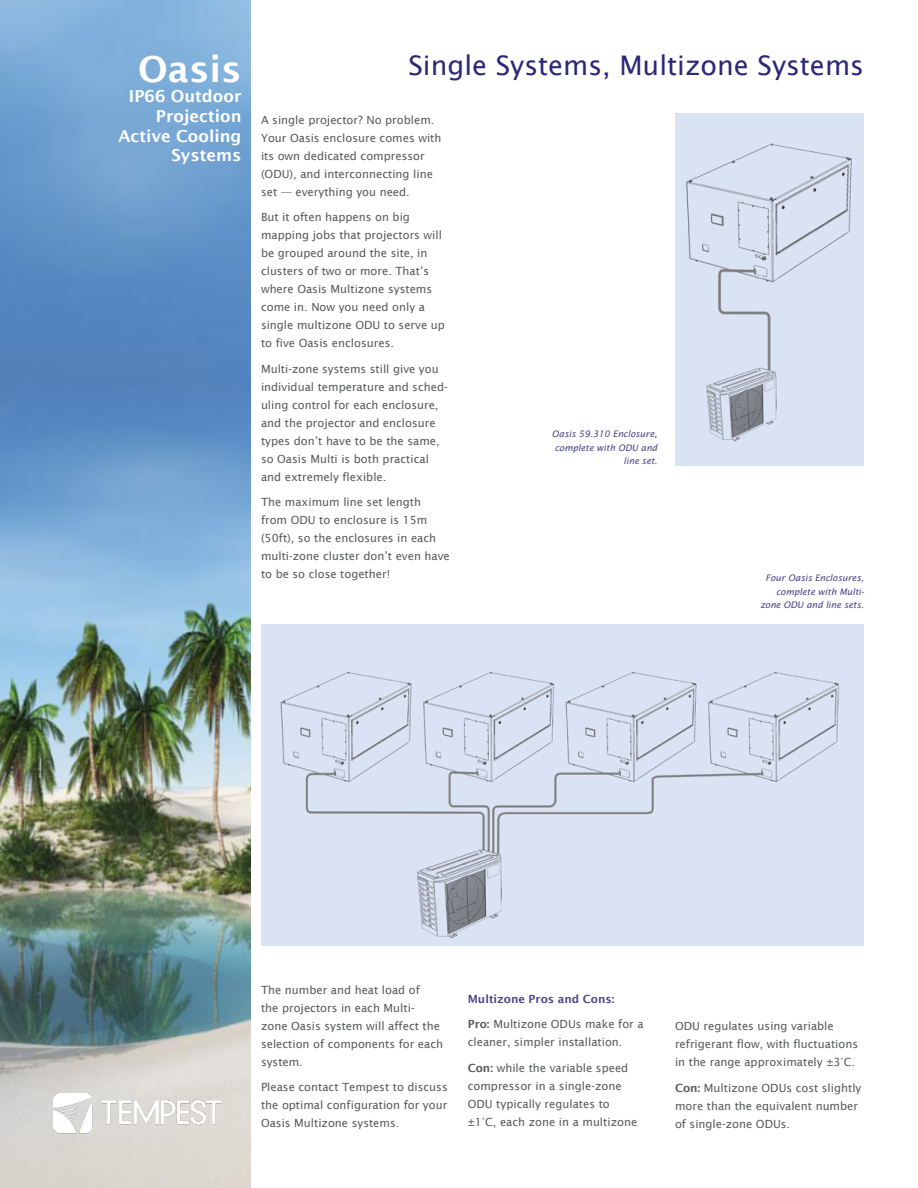
<style>
.page{position:relative;width:918px;height:1188px;background:#fff}
.page>*{position:absolute;margin:0;border:0;box-sizing:border-box;transform-origin:0 0}
.t1{font:600 36px "Lucida Sans";color:#fff}
.t2{font:27px "Lucida Sans";color:#2b2878}
.t3{font:600 19.5px/23.4px "Lucida Sans";color:#fff;text-align:right}
.t4{font:600 16.5px/19.8px "Lucida Sans";color:#fff;text-align:right}
.t5{font:11.25px/18px "Lucida Sans";color:#58595b}
.t6{font:600 11.25px "Lucida Sans";color:#4a468a}
.t7{font:italic 9px/13.5px "Lucida Sans";color:#494489;text-align:right}
.s1{font-weight:600}
</style>
<div class="page">
<img style="left:0;top:0;width:251px;height:1188px">
<img style="left:53px;top:1093px;width:168px;height:44px">
<img style="left:261px;top:625px;width:603px;height:321px">
<img style="left:675px;top:114px;width:189px;height:351px">
<h1 class="t1" style="left:96px;top:49px;width:147px">Cyclone</h1>
<h3 class="t3" style="left:133px;top:87px;width:110px">Outdoor<br>Projector<br>Enclosures</h3>
<h1 class="t1" style="left:138px;top:49px;width:105px">Oasis</h1>
<h3 class="t4" style="left:119px;top:86px;width:125px">IP66 Outdoor<br>Projection<br>Active Cooling<br>Systems</h3>
<h2 class="t2" style="left:408px;top:50px;width:457px">Single Systems, Multizone Systems</h2>
<p class="t5" style="left:261px;top:111px;width:182px">A single projector? No problem.<br>Your Oasis enclosure comes with its own dedicated compressor (ODU), and interconnecting line set — everything you need.</p>
<p class="t5" style="left:261px;top:208px;width:185px">But it often happens on big mapping jobs that projectors will be grouped around the site, in clusters of two or more. That’s where Oasis Multizone systems come in. Now you need only a single multizone ODU to serve up to five Oasis enclosures.</p>
<p class="t5" style="left:261px;top:360px;width:188px">Multi-zone systems still give you individual temperature and sched&shy;uling control for each enclosure, and the projector and enclosure types don’t have to be the same, so Oasis Multi is both practical and extremely flexible.</p>
<p class="t5" style="left:261px;top:493px;width:190px">The maximum line set length from ODU to enclosure is 15m (50ft), so the enclosures in each multi-zone cluster don’t even have to be so close together!</p>
<p class="t7" style="left:552px;top:427px;width:107px">Oasis 59.310 Enclosure, complete with ODU and line set.</p>
<p class="t7" style="left:760px;top:571px;width:105px">Four Oasis Enclosures, complete with Multi&shy;zone ODU and line sets.</p>
<p class="t5" style="left:261px;top:981px;width:184px">The number and heat load of<br>the projectors in each Multi&shy;zone Oasis system will affect the selection of components for each system.</p>
<p class="t5" style="left:261px;top:1078px;width:188px;text-align:justify">Please contact Tempest to discuss the optimal configuration for your Oasis Multizone systems.</p>
<p class="t6" style="left:468px;top:992px;width:148px">Multizone Pros and Cons:</p>
<p class="t5" style="left:468px;top:1015px;width:177px"><span class="s1">Pro:</span> Multizone ODUs make for a cleaner, simpler installation.</p>
<p class="t5" style="left:468px;top:1059px;width:171px"><span class="s1">Con:</span> while the variable speed compressor in a single-zone<br>ODU typically regulates to ±1°C, each zone in a multizone</p>
<p class="t5" style="left:675px;top:1017px;width:185px">ODU regulates using variable refrigerant flow, with fluctuations in the range approximately ±3°C.</p>
<p class="t5" style="left:675px;top:1079px;width:188px"><span class="s1">Con:</span> Multizone ODUs cost slightly more than the equivalent number of single-zone ODUs.</p>
</div>
